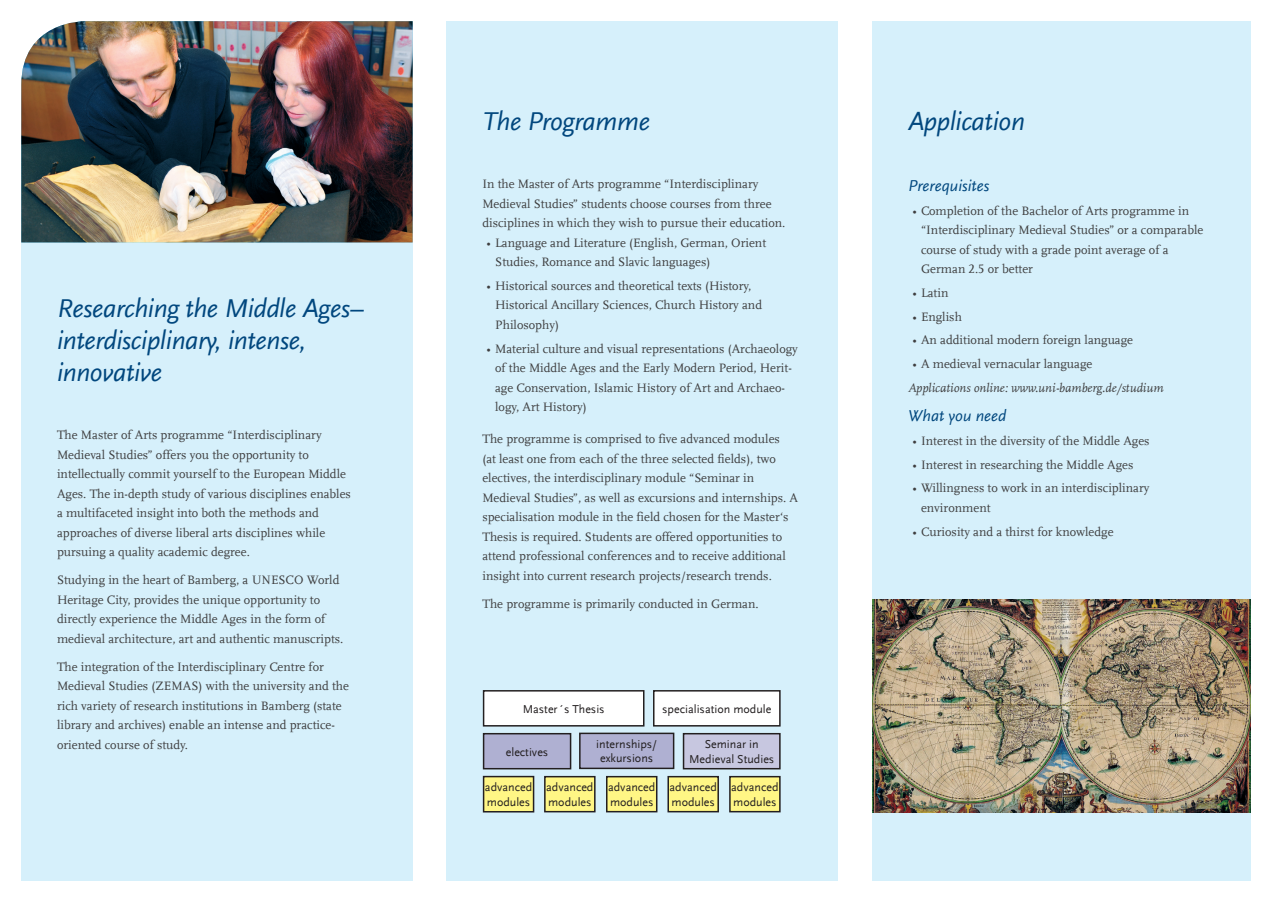
<style>
.page{position:relative;width:1272px;height:902px;background:#fff}
.page>*{position:absolute;margin:0;border:0;box-sizing:border-box;transform-origin:0 0}
.t1{font:italic 27px/32.4px "UB Scala Sans";letter-spacing:-.015em;color:#01477e}
.t2{font:italic 16.5px "UB Scala Sans";color:#01477e}
.t3{font:12.75px/19.5px "UB Scala";color:#3e3e3f}
.t4{font:italic 12.75px "UB Scala";color:#3e3e3f}
.t5{font:12px/14.4px "UB Scala Sans";color:#231f20}
</style>
<div class="page">
<div style="left:872px;top:21px;width:378px;height:860px;background:#d6f0fb"></div>
<div style="left:446px;top:21px;width:392px;height:859px;background:#d6f0fb"></div>
<div style="left:21px;top:92px;width:391px;height:788px;background:#d6f0fb"></div>
<img style="left:21px;top:21px;width:391px;height:221px">
<img style="left:872px;top:599px;width:378px;height:213px">
<div style="left:483px;top:690px;width:160px;height:35px;background:#fff"></div>
<div style="left:483px;top:690px;width:161px;height:36px;border:2px solid #231f20"></div>
<div style="left:653px;top:690px;width:126px;height:35px;background:#fff"></div>
<div style="left:653px;top:690px;width:127px;height:36px;border:2px solid #231f20"></div>
<div style="left:483px;top:733px;width:87px;height:35px;background:#afb0d2"></div>
<div style="left:483px;top:732px;width:88px;height:37px;border:2px solid #231f20"></div>
<div style="left:580px;top:733px;width:93px;height:35px;background:#afb0d2"></div>
<div style="left:579px;top:732px;width:95px;height:37px;border:2px solid #231f20"></div>
<div style="left:683px;top:733px;width:96px;height:35px;background:#c7c7e0"></div>
<div style="left:682px;top:732px;width:98px;height:37px;border:2px solid #231f20"></div>
<div style="left:483px;top:776px;width:50px;height:35px;background:#fff685"></div>
<div style="left:483px;top:775px;width:51px;height:37px;border:2px solid #231f20"></div>
<div style="left:545px;top:776px;width:50px;height:35px;background:#fff685"></div>
<div style="left:544px;top:775px;width:51px;height:37px;border:2px solid #231f20"></div>
<div style="left:606px;top:776px;width:50px;height:35px;background:#fff685"></div>
<div style="left:606px;top:775px;width:51px;height:37px;border:2px solid #231f20"></div>
<div style="left:668px;top:776px;width:50px;height:35px;background:#fff685"></div>
<div style="left:667px;top:775px;width:52px;height:37px;border:2px solid #231f20"></div>
<div style="left:730px;top:776px;width:49px;height:35px;background:#fff685"></div>
<div style="left:729px;top:775px;width:51px;height:37px;border:2px solid #231f20"></div>
<h1 class="t1" style="left:57px;top:291px;width:308px">Researching the Middle Ages– interdisciplinary, intense, innovative</h1>
<p class="t3" style="left:57px;top:425px;width:295px">The Master of Arts programme “Interdisciplinary Medieval Studies” offers you the opportunity to intellectually commit yourself to the European Middle Ages. The in-depth study of various disciplines enables a multifaceted insight into both the methods and approaches of diverse liberal arts disciplines while pursuing a quality academic degree.</p>
<p class="t3" style="left:57px;top:570px;width:288px">Studying in the heart of Bamberg, a UNESCO World Heritage City, provides the unique opportunity to directly experience the Middle Ages in the form of medieval architecture, art and authentic manuscripts.</p>
<p class="t3" style="left:57px;top:656px;width:293px">The integration of the Interdisciplinary Centre for Medieval Studies (ZEMAS) with the university and the rich variety of research institutions in Bamberg (state library and archives) enable an intense and practice&shy;oriented course of study.</p>
<h1 class="t1" style="left:482px;top:105px;width:169px">The Programme</h1>
<h1 class="t1" style="left:908px;top:105px;width:118px">Application</h1>
<p class="t3" style="left:482px;top:174px;width:304px">In the Master of Arts programme “Interdisciplinary<br>Medieval Studies” students choose courses from three disciplines in which they wish to pursue their education.</p>
<p class="t3" style="left:495px;top:232px;width:272px;text-indent:-9px">• Language and Literature (English, German, Orient<br>Studies, Romance and Slavic languages)</p>
<p class="t3" style="left:495px;top:276px;width:268px;text-indent:-9px">• Historical sources and theoretical texts (History,<br>Historical Ancillary Sciences, Church History and<br>Philosophy)</p>
<p class="t3" style="left:495px;top:338px;width:304px;text-indent:-9px">• Material culture and visual representations (Archaeology of the Middle Ages and the Early Modern Period, Herit&shy;age Conservation, Islamic History of Art and Archaeo&shy;logy, Art History)</p>
<p class="t3" style="left:482px;top:429px;width:317px">The programme is comprised to five advanced modules<br>(at least one from each of the three selected fields), two electives, the interdisciplinary module “Seminar in Medieval Studies”, as well as excursions and internships. A specialisation module in the field chosen for the Master‘s Thesis is required. Students are offered opportunities to attend professional conferences and to receive additional insight into current research projects/research trends.</p>
<p class="t3" style="left:482px;top:594px;width:278px">The programme is primarily conducted in German.</p>
<p class="t5" style="left:522px;top:701px;width:83px">Master´s Thesis</p>
<p class="t5" style="left:662px;top:701px;width:111px">specialisation module</p>
<p class="t5" style="left:506px;top:744px;width:44px">electives</p>
<p class="t5" style="left:596px;top:736px;width:62px;text-align:center">internships/ exkursions</p>
<p class="t5" style="left:689px;top:737px;width:87px;text-align:center">Seminar in<br>Medieval Studies</p>
<p class="t5" style="left:485px;top:780px;width:49px">advanced modules</p>
<p class="t5" style="left:546px;top:780px;width:49px">advanced modules</p>
<p class="t5" style="left:608px;top:780px;width:49px">advanced modules</p>
<p class="t5" style="left:669px;top:780px;width:49px">advanced modules</p>
<p class="t5" style="left:731px;top:780px;width:49px">advanced modules</p>
<p class="t2" style="left:908px;top:175px;width:83px">Prerequisites</p>
<p class="t3" style="left:921px;top:200px;width:284px;text-indent:-9px">• Completion of the Bachelor of Arts programme in “Interdisciplinary Medieval Studies” or a comparable course of study with a grade point average of a German 2.5 or better</p>
<p class="t3" style="left:912px;top:283px;width:37px">• Latin</p>
<p class="t3" style="left:912px;top:306px;width:51px">• English</p>
<p class="t3" style="left:912px;top:330px;width:222px">• An additional modern foreign language</p>
<p class="t3" style="left:912px;top:354px;width:181px">• A medieval vernacular language</p>
<p class="t4" style="left:908px;top:380px;width:257px">Applications online: www.uni-bamberg.de/studium</p>
<p class="t2" style="left:908px;top:406px;width:100px">What you need</p>
<p class="t3" style="left:912px;top:431px;width:238px">• Interest in the diversity of the Middle Ages</p>
<p class="t3" style="left:912px;top:454px;width:222px">• Interest in researching the Middle Ages</p>
<p class="t3" style="left:921px;top:478px;width:230px;text-indent:-9px">• Willingness to work in an interdisciplinary environment</p>
<p class="t3" style="left:912px;top:521px;width:203px">• Curiosity and a thirst for knowledge</p>
</div>
